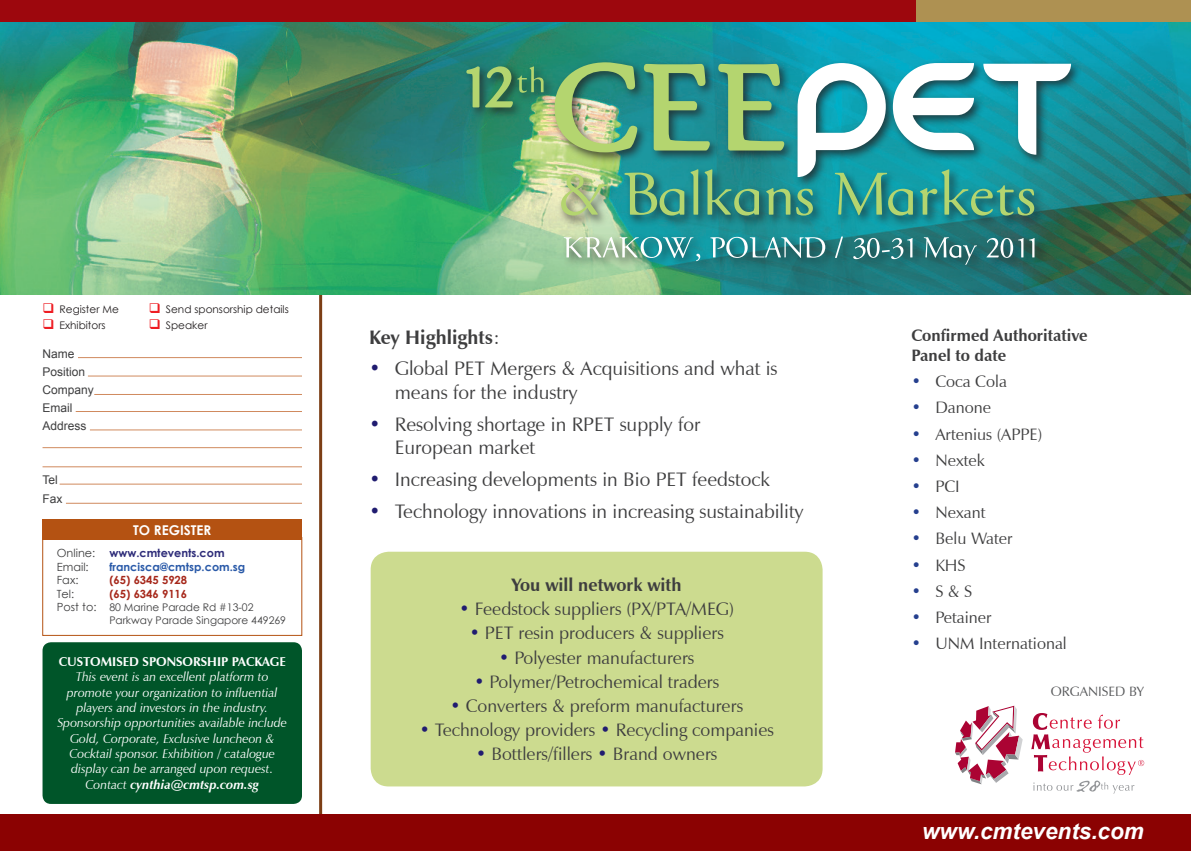
<style>
.page{position:relative;width:1191px;height:851px;background:#fff}
.page>*{position:absolute;margin:0;border:0;box-sizing:border-box;transform-origin:0 0}
.t1{font:italic 700 22.5px "Arial";color:#fff}
.t2{font:19.5px/23.4px "Zapf Humanist 601 BT";color:#3e3e3f}
.t3{font:700 19.5px "Zapf Humanist 601 BT";color:#3e3e3f}
.t4{font:18px "Zapf Humanist 601 BT";color:#3e3e3f}
.t5{font:700 18px "Zapf Humanist 601 BT";color:#3e3e3f}
.t6{font:16.5px "Zapf Humanist 601 BT";color:#3e3e3f}
.t7{font:700 16.5px/19.8px "Zapf Humanist 601 BT";color:#3e3e3f}
.t8{font:13.5px "Zapf Humanist 601 BT";color:#57585a}
.t9{font:700 13.5px "Century Gothic";color:#fff}
.t10{font:italic 12.75px "Zapf Humanist 601 BT";color:#fff}
.t11{font:700 12.75px "Zapf Humanist 601 BT";color:#fff}
.t12{font:italic 700 12.75px "Zapf Humanist 601 BT";color:#fff}
.t13{font:12px/18px "Arial";color:#3e3e3f}
.t14{font:700 11.25px "Century Gothic";color:#a6271a}
.t15{font:700 11.25px "Century Gothic";color:#2959a8}
.t16{font:11.25px "Century Gothic";color:#3e3e3f}
.t17{font:700 11.25px "Century Gothic";color:#2e2c79}
.t18{font:10.5px "Century Gothic";color:#3e3e3f}
.t19{font:10.5px "Century Gothic";color:#231f20}
.s1{color:#ee1d23}
.s2{font-size:11.25px}
.s3{font-weight:400}
.s4{color:#201c70}
.s5{color:#253f8e}
</style>
<div class="page">
<hr style="left:319px;top:290px;width:3px;height:533px;background:#7c3e15">
<img style="left:0;top:21px;width:1191px;height:273px">
<div style="left:43px;top:519px;width:259px;height:20px;background:#b45212"></div>
<div style="left:0;top:814px;width:1191px;height:36px;background:#8b0202"></div>
<div style="left:43px;top:642px;width:259px;height:161px;background:#005529;border-radius:9px"></div>
<div style="left:0;top:0;width:916px;height:21px;background:#9d070d"></div>
<div style="left:916px;top:0;width:275px;height:21px;background:#ae9152"></div>
<hr style="left:76px;top:411px;width:226px;height:1px;background:#d08a5e">
<hr style="left:94px;top:394px;width:208px;height:1px;background:#d08a5e">
<hr style="left:43px;top:447px;width:259px;height:1px;background:#d08a5e">
<hr style="left:60px;top:484px;width:242px;height:1px;background:#d08a5e">
<hr style="left:66px;top:503px;width:236px;height:1px;background:#d08a5e">
<hr style="left:90px;top:429px;width:212px;height:1px;background:#d08a5e">
<hr style="left:78px;top:357px;width:224px;height:1px;background:#d08a5e">
<hr style="left:88px;top:376px;width:214px;height:1px;background:#d08a5e">
<hr style="left:43px;top:466px;width:259px;height:1px;background:#d08a5e">
<svg style="left:955px;top:705px;width:67px;height:79px"></svg>
<svg style="left:1031px;top:713px;width:113px;height:61px"></svg>
<svg style="left:1033px;top:780px;width:101px;height:13px"></svg>
<div style="left:462px;top:58px;width:627px;height:176px;background:#231f20;opacity:.75"></div>
<img style="left:554px;top:62px;width:83px;height:90px">
<svg style="left:644px;top:64px;width:66px;height:86px;background:#5da37c"></svg>
<svg style="left:718px;top:64px;width:66px;height:86px;background:#5ca47d"></svg>
<svg style="left:561px;top:174px;width:47px;height:41px;background:#b1c78b"></svg>
<svg style="left:624px;top:172px;width:60px;height:43px;background:#4b9e83"></svg>
<svg style="left:690px;top:169px;width:8px;height:46px"></svg>
<svg style="left:704px;top:169px;width:55px;height:46px;background:#43957e"></svg>
<svg style="left:766px;top:188px;width:24px;height:27px"></svg>
<svg style="left:796px;top:63px;width:275px;height:152px"></svg>
<svg style="left:466px;top:66px;width:77px;height:41px;background:#519363"></svg>
<div style="left:371px;top:551px;width:451px;height:235px;background:#ccdb8f;border-radius:18px"></div>
<div style="left:560px;top:232px;width:493px;height:52px;background:#231f20;opacity:.75"></div>
<svg style="left:564px;top:236px;width:470px;height:29px;background:#519491"></svg>
<p class="t19" style="left:43px;top:301px;width:78px"><span class="s1">❑</span> Register Me</p>
<p class="t19" style="left:149px;top:301px;width:141px"><span class="s1">❑</span> Send sponsorship details</p>
<p class="t19" style="left:43px;top:317px;width:65px"><span class="s1">❑</span> Exhibitors</p>
<p class="t19" style="left:149px;top:317px;width:60px"><span class="s1">❑</span> Speaker</p>
<p class="t13" style="left:43px;top:345px;width:34px">Name</p>
<p class="t13" style="left:43px;top:363px;width:44px">Position</p>
<p class="t13" style="left:43px;top:381px;width:53px">Company</p>
<p class="t13" style="left:43px;top:399px;width:31px">Email</p>
<p class="t13" style="left:43px;top:417px;width:46px">Address</p>
<p class="t13" style="left:43px;top:471px;width:22px">Tel<br>Fax</p>
<p class="t9" style="left:133px;top:519px;width:80px">TO REGISTER</p>
<p class="t16" style="left:57px;top:545px;width:40px">Online:</p>
<p class="t17" style="left:109px;top:544px;width:117px">www.cmtevents.com</p>
<p class="t16" style="left:57px;top:559px;width:33px">Email:</p>
<p class="t15" style="left:109px;top:558px;width:137px">francisca@cmtsp.com.sg</p>
<p class="t16" style="left:57px;top:572px;width:23px">Fax:</p>
<p class="t14" style="left:109px;top:571px;width:79px">(65) 6345 5928</p>
<p class="t16" style="left:57px;top:586px;width:19px">Tel:</p>
<p class="t14" style="left:109px;top:585px;width:79px">(65) 6346 9116</p>
<p class="t18" style="left:57px;top:600px;width:198px"><span class="s2">Post to:</span> 80 Marine Parade Rd #13-02</p>
<p class="t18" style="left:109px;top:612px;width:178px">Parkway Parade Singapore 449269</p>
<p class="t11" style="left:59px;top:653px;width:229px">CUSTOMISED SPONSORSHIP PACKAGE</p>
<p class="t10" style="left:76px;top:669px;width:194px">This event is an excellent platform to</p>
<p class="t10" style="left:67px;top:684px;width:212px">promote your organization to influential</p>
<p class="t10" style="left:76px;top:699px;width:193px">players and investors in the industry.</p>
<p class="t10" style="left:57px;top:715px;width:231px">Sponsorship opportunities available include</p>
<p class="t10" style="left:70px;top:730px;width:206px">Gold, Corporate, Exclusive luncheon &amp;</p>
<p class="t10" style="left:69px;top:745px;width:207px">Cocktail sponsor. Exhibition / catalogue</p>
<p class="t10" style="left:71px;top:760px;width:204px">display can be arranged upon request.</p>
<p class="t12" style="left:86px;top:776px;width:175px"><span class="s3">Contact</span> cynthia@cmtsp.com.sg</p>
<p class="t3" style="left:369px;top:325px;width:132px">Key Highlights<span class="s3">:</span></p>
<p class="t2" style="left:395px;top:357px;width:384px;text-indent:-26px"><span class="s4">•</span> Global PET Mergers &amp; Acquisitions and what is means for the industry</p>
<p class="t2" style="left:395px;top:412px;width:307px;text-indent:-26px"><span class="s4">•</span> Resolving shortage in RPET supply for<br>European market</p>
<p class="t2" style="left:369px;top:467px;width:402px"><span class="s4">•</span> Increasing developments in Bio PET feedstock</p>
<p class="t2" style="left:369px;top:499px;width:436px"><span class="s4">•</span> Technology innovations in increasing sustainability</p>
<p class="t5" style="left:511px;top:574px;width:171px">You will network with</p>
<p class="t4" style="left:459px;top:598px;width:276px"><span class="s4">•</span> Feedstock suppliers (PX/PTA/MEG)</p>
<p class="t4" style="left:469px;top:622px;width:256px"><span class="s4">•</span> PET resin producers &amp; suppliers</p>
<p class="t4" style="left:499px;top:646px;width:197px"><span class="s4">•</span> Polyester manufacturers</p>
<p class="t4" style="left:474px;top:670px;width:247px"><span class="s4">•</span> Polymer/Petrochemical traders</p>
<p class="t4" style="left:450px;top:694px;width:294px"><span class="s4">•</span> Converters &amp; preform manufacturers</p>
<p class="t4" style="left:419px;top:718px;width:356px"><span class="s4">•</span> Technology providers <span class="s4">•</span> Recycling companies</p>
<p class="t4" style="left:476px;top:742px;width:243px"><span class="s4">•</span> Bottlers/fillers <span class="s4">•</span> Brand owners</p>
<p class="t7" style="left:911px;top:325px;width:178px">Confirmed Authoritative<br>Panel to date</p>
<p class="t6" style="left:911px;top:371px;width:97px"><span class="s5">•</span> Coca Cola</p>
<p class="t6" style="left:911px;top:397px;width:81px"><span class="s5">•</span> Danone</p>
<p class="t6" style="left:911px;top:423px;width:132px"><span class="s5">•</span> Artenius (APPE)</p>
<p class="t6" style="left:911px;top:450px;width:75px"><span class="s5">•</span> Nextek</p>
<p class="t6" style="left:911px;top:476px;width:50px"><span class="s5">•</span> PCI</p>
<p class="t6" style="left:911px;top:502px;width:76px"><span class="s5">•</span> Nexant</p>
<p class="t6" style="left:911px;top:528px;width:103px"><span class="s5">•</span> Belu Water</p>
<p class="t6" style="left:911px;top:554px;width:56px"><span class="s5">•</span> KHS</p>
<p class="t6" style="left:911px;top:581px;width:62px"><span class="s5">•</span> S &amp; S</p>
<p class="t6" style="left:911px;top:607px;width:82px"><span class="s5">•</span> Petainer</p>
<p class="t6" style="left:911px;top:633px;width:157px"><span class="s5">•</span> UNM International</p>
<p class="t8" style="left:1050px;top:682px;width:95px">ORGANISED BY</p>
<p class="t1" style="left:922px;top:816px;width:223px">www.cmtevents.com</p>
</div>
